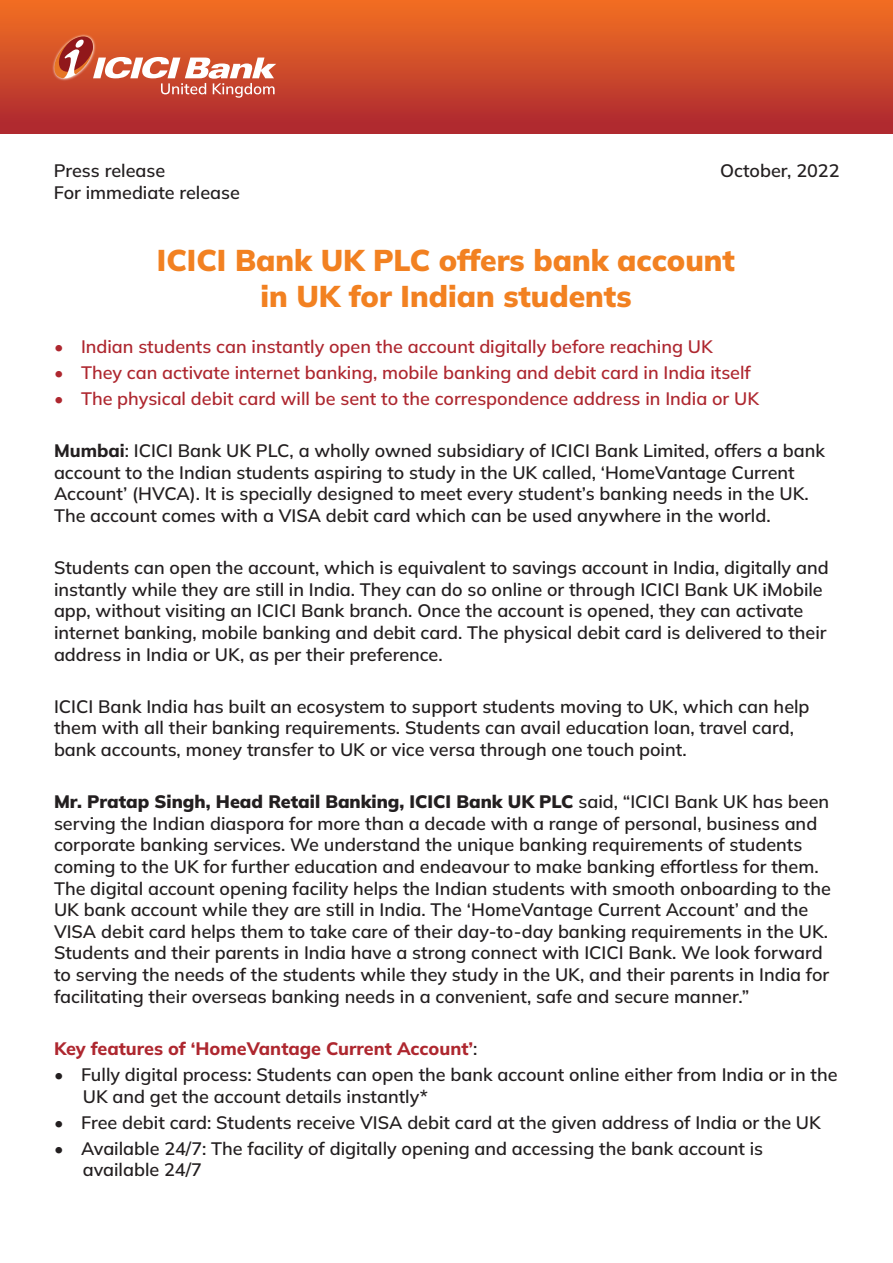
<style>
.page{position:relative;width:893px;height:1263px;background:#fff}
.page>*{position:absolute;margin:0;border:0;box-sizing:border-box;transform-origin:0 0}
.t1{font:900 30px/36px "Mulish";color:#f28121;text-align:center}
.t2{font:600 18px/21.6px "Mulish";color:#231f20}
.t3{font:600 18px "Mulish";color:#ae272f}
.t4{font:800 18px "Mulish";color:#ae272f}
.s1{font-weight:800}
.s2{font-weight:900}
.s3{font-weight:600;color:#231f20}
</style>
<div class="page">
<div style="left:0;top:0;width:893px;height:133px;background:linear-gradient(to bottom,#f37122,#ab2731)"></div>
<img style="left:0;top:0;width:147px;height:133px">
<svg style="left:52px;top:34px;width:224px;height:64px"></svg>
<p class="t2" style="left:54px;top:160px;width:188px">Press release<br>For immediate release</p>
<p class="t2" style="left:720px;top:160px;width:121px">October, 2022</p>
<h1 class="t1" style="left:157px;top:241px;width:580px">ICICI Bank UK PLC offers bank account in UK for Indian students</h1>
<p class="t3" style="left:54px;top:334px;width:660px">• Indian students can instantly open the account digitally before reaching UK</p>
<p class="t3" style="left:54px;top:360px;width:698px">• They can activate internet banking, mobile banking and debit card in India itself</p>
<p class="t3" style="left:54px;top:386px;width:707px">• The physical debit card will be sent to the correspondence address in India or UK</p>
<p class="t2" style="left:54px;top:439px;width:772px"><span class="s1">Mumbai</span>: ICICI Bank UK PLC, a wholly owned subsidiary of ICICI Bank Limited, offers a bank account to the Indian students aspiring to study in the UK called, ‘HomeVantage Current Account’ (HVCA). It is specially designed to meet every student’s banking needs in the UK.<br>The account comes with a VISA debit card which can be used anywhere in the world.</p>
<p class="t2" style="left:54px;top:556px;width:776px">Students can open the account, which is equivalent to savings account in India, digitally and instantly while they are still in India. They can do so online or through ICICI Bank UK iMobile app, without visiting an ICICI Bank branch. Once the account is opened, they can activate internet banking, mobile banking and debit card. The physical debit card is delivered to their address in India or UK, as per their preference.</p>
<p class="t2" style="left:54px;top:695px;width:757px">ICICI Bank India has built an ecosystem to support students moving to UK, which can help them with all their banking requirements. Students can avail education loan, travel card, bank accounts, money transfer to UK or vice versa through one touch point.</p>
<p class="t2" style="left:54px;top:790px;width:778px"><span class="s2">Mr. Pratap Singh, Head Retail Banking, ICICI Bank UK PLC</span> said, “ICICI Bank UK has been serving the Indian diaspora for more than a decade with a range of personal, business and corporate banking services. We understand the unique banking requirements of students coming to the UK for further education and endeavour to make banking effortless for them.<br>The digital account opening facility helps the Indian students with smooth onboarding to the UK bank account while they are still in India. The ‘HomeVantage Current Account’ and the VISA debit card helps them to take care of their day-to-day banking requirements in the UK.<br>Students and their parents in India have a strong connect with ICICI Bank. We look forward to serving the needs of the students while they study in the UK, and their parents in India for facilitating their overseas banking needs in a convenient, safe and secure manner.”</p>
<p class="t4" style="left:54px;top:1036px;width:425px">Key features of ‘HomeVantage Current Account’<span class="s3">:</span></p>
<p class="t2" style="left:83px;top:1063px;width:756px;text-indent:-29px">• Fully digital process: Students can open the bank account online either from India or in the<br>UK and get the account details instantly*</p>
<p class="t2" style="left:54px;top:1111px;width:768px">• Free debit card: Students receive VISA debit card at the given address of India or the UK</p>
<p class="t2" style="left:83px;top:1137px;width:682px;text-indent:-29px">• Available 24/7: The facility of digitally opening and accessing the bank account is available 24/7</p>
</div>
